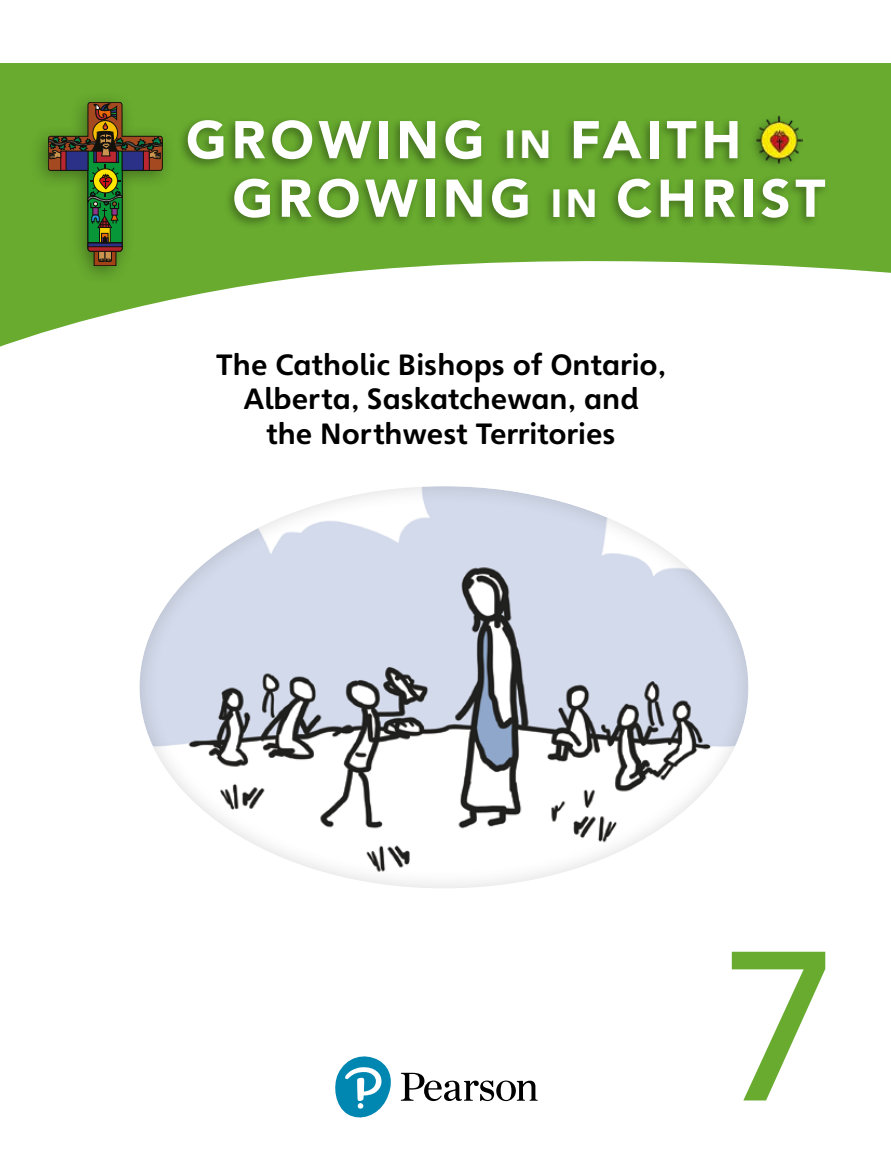
<style>
.page{position:relative;width:891px;height:1175px;background:#fff}
.page>*{position:absolute;margin:0;border:0;box-sizing:border-box;transform-origin:0 0}
.t1{font:500 210px "Avenir LT Std";color:#68ab2f}
.t2{font:900 52.5px/58.5px "Avenir LT Std";letter-spacing:.09em;color:#fff}
.t3{font:700 28.5px/34.5px "Heinemann Special";color:#000;text-align:center}
.s1{font-size:39px}
</style>
<div class="page">
<svg style="left:0;top:63px;width:891px;height:283px;fill:#68ab2f"></svg>
<div style="left:30px;top:90px;width:145px;height:195px;background:#000;opacity:.35"></div>
<div style="left:94px;top:251px;width:22px;height:15px;background:#a24317"></div>
<div style="left:94px;top:251px;width:22px;height:15px;border:1px solid #13110c"></div>
<div style="left:99px;top:251px;width:6px;height:10px;background:#cb954f"></div>
<div style="left:98px;top:251px;width:7px;height:11px;border:1px solid #13110c"></div>
<div style="left:105px;top:251px;width:6px;height:10px;background:#cb954f"></div>
<div style="left:105px;top:251px;width:7px;height:11px;border:1px solid #13110c"></div>
<svg style="left:99px;top:258px;width:12px;height:3px"></svg>
<svg style="left:48px;top:102px;width:115px;height:150px;background:#597b2c"></svg>
<svg style="left:401px;top:1072px;width:137px;height:29px"></svg>
<svg style="left:335px;top:1056px;width:56px;height:61px"></svg>
<div style="left:138px;top:484px;width:612px;height:405px;background:#000;opacity:.16"></div>
<div style="left:177px;top:115px;width:566px;height:56px;background:#000;opacity:.35"></div>
<div style="left:224px;top:174px;width:606px;height:56px;background:#000;opacity:.35"></div>
<div style="left:746px;top:112px;width:60px;height:61px;background:#68ab2f"></div>
<img style="left:755px;top:115px;width:48px;height:49px">
<h2 class="t2" style="left:232px;top:110px;width:595px;text-indent:-46px">GROWING <span class="s1">IN</span> FAITH<br>GROWING <span class="s1">IN</span> CHRIST</h2>
<p class="t3" style="left:216px;top:347px;width:452px">The Catholic Bishops of Ontario,<br>Alberta, Saskatchewan, and<br>the Northwest Territories</p>
<h1 class="t1" style="left:723px;top:904px;width:118px">7</h1>
</div>
